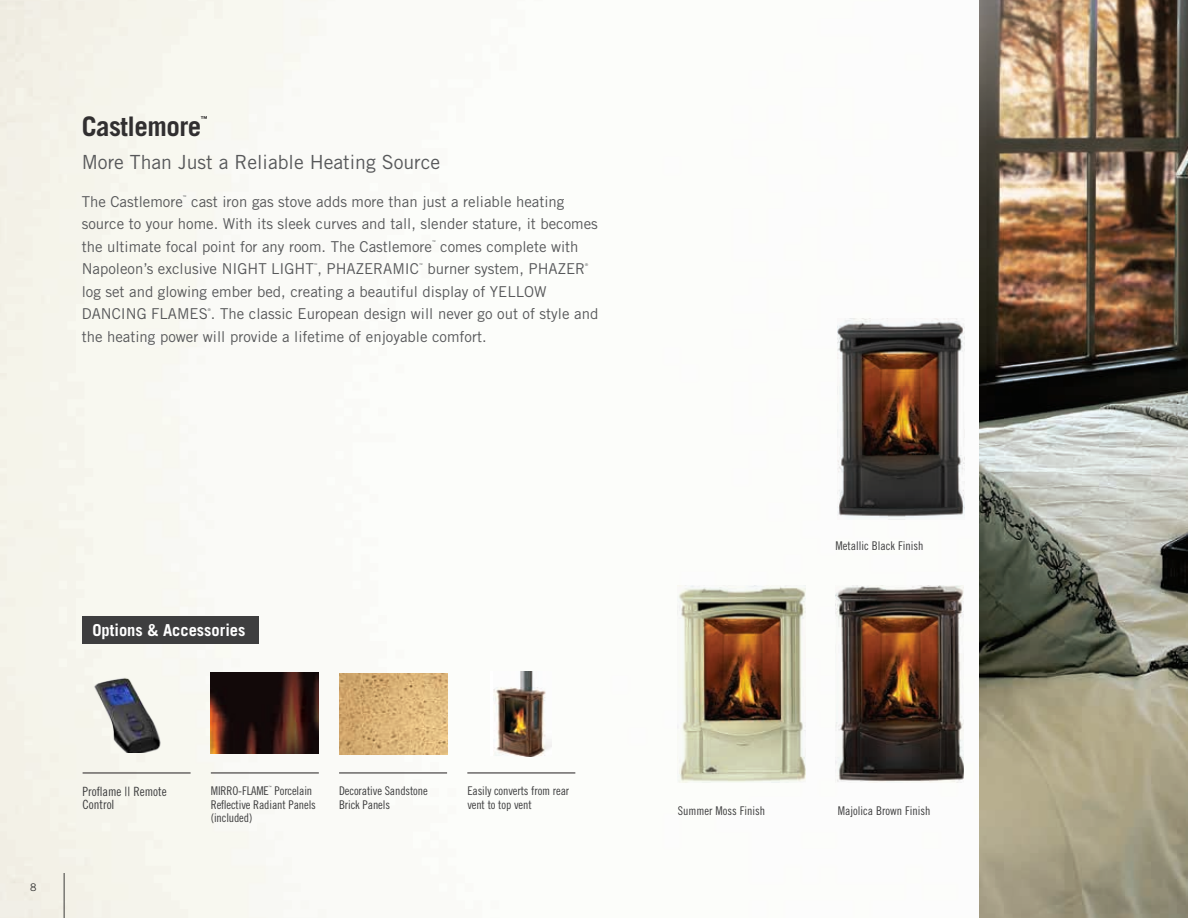
<style>
.page{position:relative;width:1188px;height:918px;background:#fff}
.page>*{position:absolute;margin:0;border:0;box-sizing:border-box;transform-origin:0 0}
.t1{font:700 27px "Trade Gothic LT Std";letter-spacing:-.02em;color:#312f30}
.t2{font:19.5px "Trade Gothic LT Std";color:#57585a}
.t3{font:700 16.5px "Trade Gothic LT Std";color:#fff}
.t4{font:15px/22.5px "Trade Gothic LT Std";color:#57585a}
.t5{font:12.75px/13.5px "Trade Gothic LT Std Cn 18";color:#3e3e3f}
.t6{font:12px/13.5px "Trade Gothic LT Std Cn 18";letter-spacing:-.01em;color:#3e3e3f}
.t7{font:10.5px "Trade Gothic LT Std";color:#3e3e3f}
.t8{font:700 6.75px "Trade Gothic LT Std";color:#312f30}
.t9{font:3.75px "Trade Gothic LT Std";color:#57585a}
.t10{font:3px "Trade Gothic LT Std Cn 18";color:#3e3e3f}
</style>
<div class="page">
<img style="left:0;top:0;width:980px;height:918px">
<img style="left:980px;top:0;width:208px;height:918px">
<img style="left:836px;top:586px;width:128px;height:197px">
<img style="left:678px;top:586px;width:128px;height:197px">
<img style="left:838px;top:319px;width:126px;height:200px">
<div style="left:82px;top:616px;width:176px;height:28px;background:#3e3e3f"></div>
<img style="left:91px;top:672px;width:84px;height:81px">
<img style="left:211px;top:673px;width:108px;height:81px">
<img style="left:339px;top:673px;width:108px;height:81px">
<div style="left:490px;top:672px;width:61px;height:84px;background:#fff"></div>
<img style="left:494px;top:672px;width:57px;height:84px">
<hr style="left:83px;top:773px;width:108px;height:1px;background:#231f20">
<hr style="left:211px;top:773px;width:108px;height:1px;background:#231f20">
<hr style="left:339px;top:773px;width:108px;height:1px;background:#231f20">
<hr style="left:467px;top:773px;width:108px;height:1px;background:#231f20">
<h1 class="t1" style="left:82px;top:110px;width:121px">Castlemore</h1>
<p class="t8" style="left:201px;top:114px;width:8px">™</p>
<h2 class="t2" style="left:82px;top:150px;width:360px">More Than Just a Reliable Heating Source</h2>
<p class="t4" style="left:82px;top:190px;width:103px">The Castlemore</p>
<p class="t9" style="left:183px;top:195px;width:5px">™</p>
<p class="t4" style="left:82px;top:190px;width:518px;text-indent:110px">cast iron gas stove adds more than just a reliable heating source to your home. With its sleek curves and tall, slender stature, it becomes the ultimate focal point for any room. The Castlemore</p>
<p class="t9" style="left:432px;top:240px;width:5px">™</p>
<p class="t4" style="left:440px;top:235px;width:140px">comes complete with</p>
<p class="t9" style="left:314px;top:262px;width:5px">™</p>
<p class="t9" style="left:419px;top:262px;width:5px">™</p>
<p class="t4" style="left:427px;top:257px;width:159px">burner system, PHAZER</p>
<p class="t9" style="left:585px;top:262px;width:4px">®</p>
<p class="t4" style="left:82px;top:280px;width:518px">log set and glowing ember bed, creating a beautiful display of YELLOW<br>DANCING FLAMES . The classic European design will never go out of style and</p>
<p class="t4" style="left:82px;top:257px;width:339px">Napoleon’s exclusive NIGHT LIGHT , PHAZERAMIC</p>
<p class="t9" style="left:208px;top:307px;width:4px">®</p>
<p class="t4" style="left:82px;top:325px;width:406px">the heating power will provide a lifetime of enjoyable comfort.</p>
<p class="t3" style="left:92px;top:620px;width:155px">Options &amp; Accessories</p>
<p class="t7" style="left:30px;top:880px;width:8px">8</p>
<p class="t5" style="left:83px;top:784px;width:86px">Proflame || Remote<br>Control</p>
<p class="t6" style="left:211px;top:784px;width:60px">MIRRO-FLAME</p>
<p class="t10" style="left:269px;top:785px;width:4px">™</p>
<p class="t6" style="left:211px;top:784px;width:107px;text-indent:64px">Porcelain<br>Reflective Radiant Panels (included)</p>
<p class="t6" style="left:339px;top:784px;width:90px">Decorative Sandstone<br>Brick Panels</p>
<p class="t6" style="left:467px;top:784px;width:103px">Easily converts from rear vent to top vent</p>
<p class="t6" style="left:836px;top:539px;width:89px">Metallic Black Finish</p>
<p class="t6" style="left:678px;top:804px;width:89px">Summer Moss Finish</p>
<p class="t6" style="left:838px;top:804px;width:94px">Majolica Brown Finish</p>
</div>
